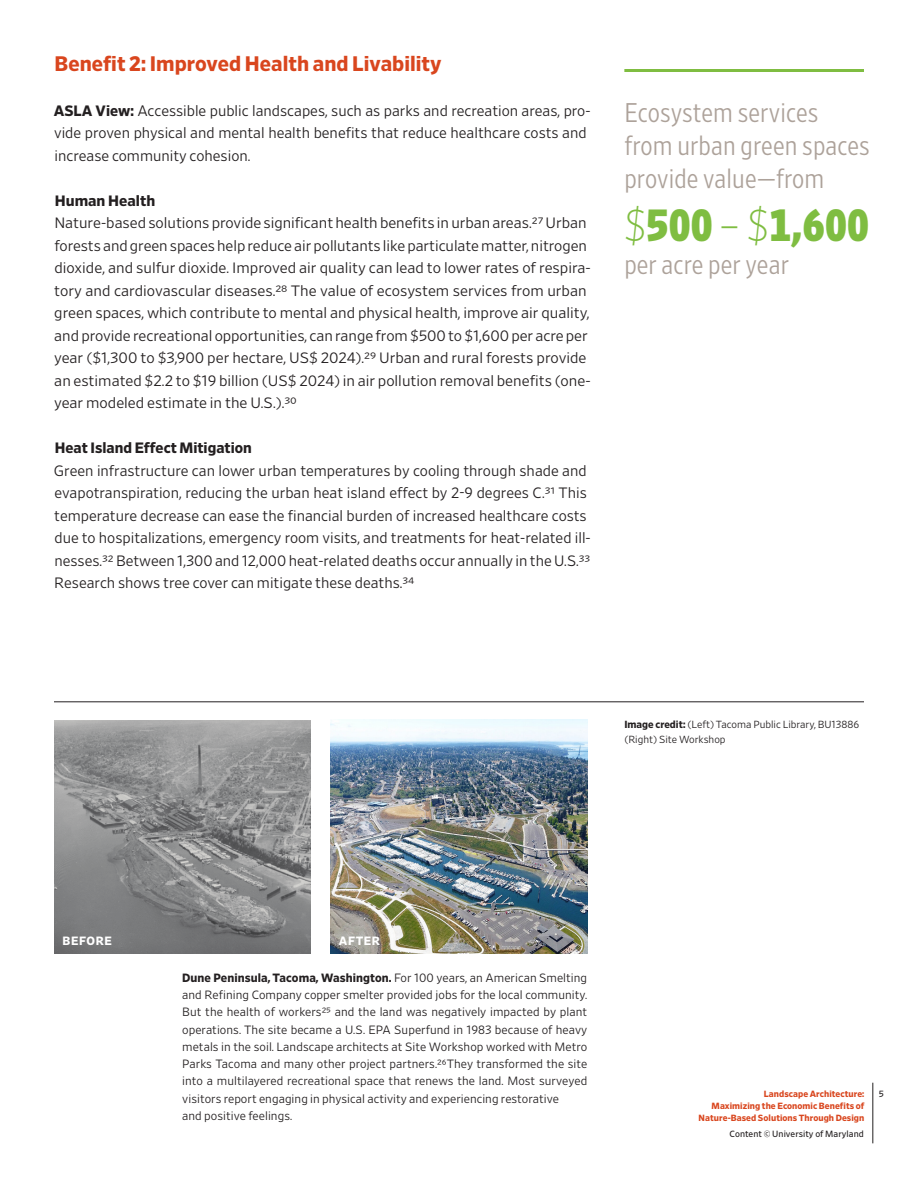
<style>
.page{position:relative;width:918px;height:1188px;background:#fff}
.page>*{position:absolute;margin:0;border:0;box-sizing:border-box;transform-origin:0 0}
.t1{font:900 45px "Retina Narrow";letter-spacing:.005em;color:#7fbd41}
.t2{font:300 27px/33px "Retina Narrow";letter-spacing:.005em;color:#ada29a}
.Narrative_Primary{font:700 21px "Retina";color:#d9461e}
.Retina_Narrative{font:300 15px/22.5px "Retina";color:#231f20}
.Retina_Narrative-2{font:700 15px "Retina";color:#231f20}
._2_Figure_Caption{font:300 12px/17.2px "Retina";letter-spacing:.005em;color:#231f20;text-align:justify}
.t3{font:700 12px "Retina";letter-spacing:.05em;color:#fff}
.Caption_Text{font:300 10.35px "Retina";color:#231f20}
.t4{font:700 9px/12px "Retina";letter-spacing:.005em;color:#d9461e;text-align:right}
.t5{font:9px "Retina";letter-spacing:.005em;color:#231f20}
.s1{font-weight:700}
.s2{font-family:"Retina Narrow Ex Lt";font-weight:400}
</style>
<div class="page">
<hr style="left:873px;top:1083px;width:1px;height:60px;background:#231f20">
<img style="left:54px;top:720px;width:256px;height:234px">
<img style="left:331px;top:720px;width:256px;height:234px">
<hr style="left:624px;top:69px;width:240px;height:3px;background:#7fbd41">
<hr style="left:54px;top:702px;width:810px;height:1px;background:#231f20">
<p class="Narrative_Primary" style="left:55px;top:49px;width:388px">Benefit 2: Improved Health and Livability</p>
<p class="Retina_Narrative" style="left:54px;top:99px;width:539px"><span class="s1">ASLA View:</span> Accessible public landscapes, such as parks and recreation areas, pro&shy;vide proven physical and mental health benefits that reduce healthcare costs and increase community cohesion.</p>
<p class="Retina_Narrative-2" style="left:55px;top:190px;width:102px">Human Health</p>
<p class="Retina_Narrative" style="left:54px;top:211px;width:538px">Nature-based solutions provide significant health benefits in urban areas.27 Urban forests and green spaces help reduce air pollutants like particulate matter, nitrogen dioxide, and sulfur dioxide. Improved air quality can lead to lower rates of respira&shy;tory and cardiovascular diseases.28 The value of ecosystem services from urban green spaces, which contribute to mental and physical health, improve air quality, and provide recreational opportunities, can range from $500 to $1,600 per acre per year ($1,300 to $3,900 per hectare, US$ 2024).29 Urban and rural forests provide an estimated $2.2 to $19 billion (US$ 2024) in air pollution removal benefits (one&shy;year modeled estimate in the U.S.).30</p>
<p class="Retina_Narrative-2" style="left:55px;top:438px;width:199px">Heat Island Effect Mitigation</p>
<p class="Retina_Narrative" style="left:54px;top:459px;width:538px">Green infrastructure can lower urban temperatures by cooling through shade and evapotranspiration, reducing the urban heat island effect by 2-9 degrees C.31 This temperature decrease can ease the financial burden of increased healthcare costs due to hospitalizations, emergency room visits, and treatments for heat-related ill&shy;nesses.32 Between 1,300 and 12,000 heat-related deaths occur annually in the U.S.33<br>Research shows tree cover can mitigate these deaths.34</p>
<p class="t2" style="left:624px;top:96px;width:247px">Ecosystem services from urban green spaces provide value—from</p>
<p class="t1" style="left:624px;top:196px;width:246px"><span class="s2">$</span>500 <span class="s2">– $</span>1,600</p>
<p class="t2" style="left:624px;top:248px;width:166px">per acre per year</p>
<p class="Caption_Text" style="left:624px;top:718px;width:236px"><span class="s1">Image credit:</span> (Left) Tacoma Public Library, BU13886</p>
<p class="Caption_Text" style="left:624px;top:733px;width:103px">(Right) Site Workshop</p>
<p class="t3" style="left:63px;top:933px;width:51px">BEFORE</p>
<p class="t3" style="left:339px;top:933px;width:43px">AFTER</p>
<p class="_2_Figure_Caption" style="left:182px;top:969px;width:407px"><span class="s1">Dune Peninsula, Tacoma, Washington.</span> For 100 years, an American Smelting and Refining Company copper smelter provided jobs for the local community.<br>But the health of workers25 and the land was negatively impacted by plant operations. The site became a U.S. EPA Superfund in 1983 because of heavy metals in the soil. Landscape architects at Site Workshop worked with Metro Parks Tacoma and many other project partners.26They transformed the site into a multilayered recreational space that renews the land. Most surveyed visitors report engaging in physical activity and experiencing restorative</p>
<p class="_2_Figure_Caption" style="left:182px;top:1107px;width:112px">and positive feelings.</p>
<p class="t4" style="left:699px;top:1088px;width:167px">Landscape Architecture:<br>Maximizing the Economic Benefits of<br>Nature-Based Solutions Through Design</p>
<p class="t5" style="left:730px;top:1128px;width:136px">Content © University of Maryland</p>
<p class="t5" style="left:879px;top:1088px;width:7px">5</p>
</div>
